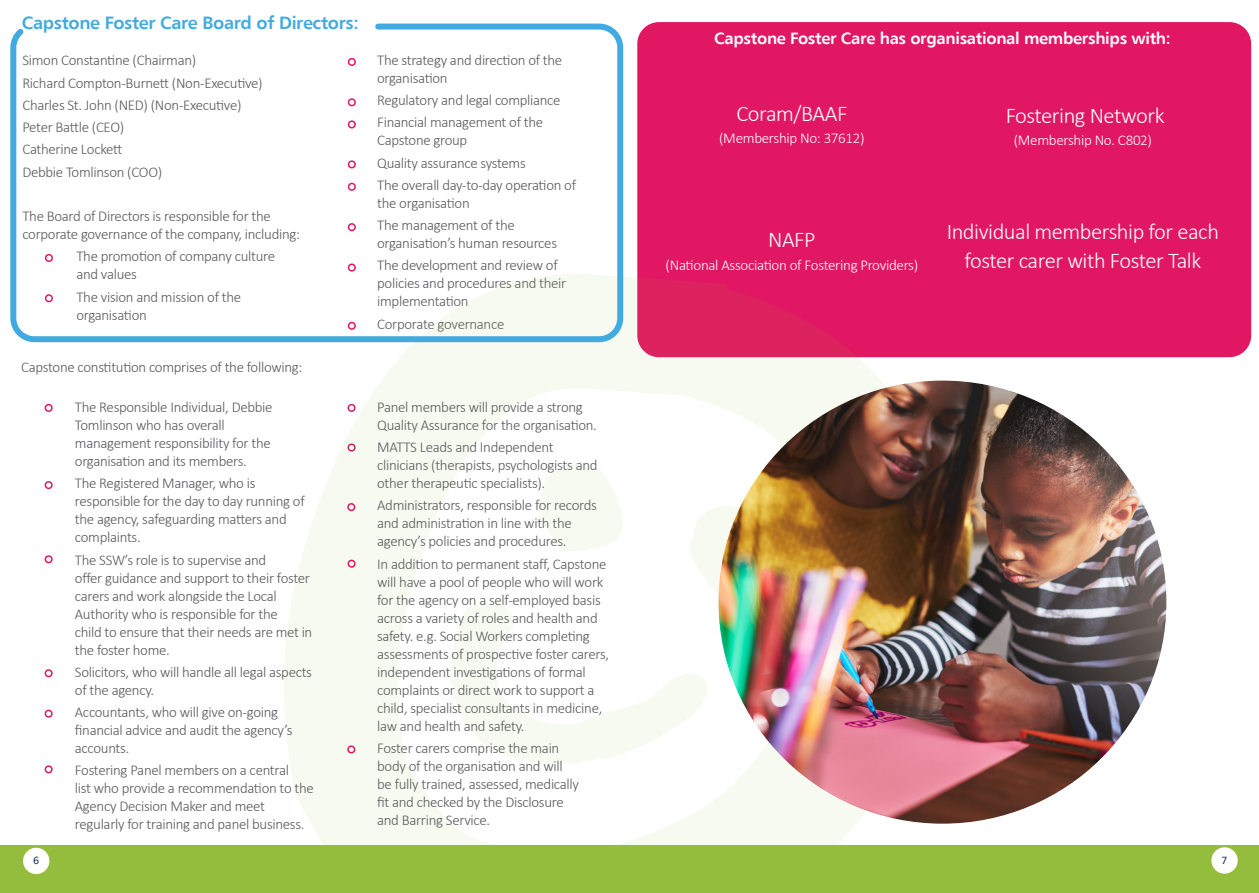
<style>
.page{position:relative;width:1259px;height:893px;background:#fff}
.page>*{position:absolute;margin:0;border:0;box-sizing:border-box;transform-origin:0 0}
.t1{font:300 22.5px/28.5px "Calibri";letter-spacing:-.02em;color:#fff;text-align:center}
.t2{font:700 18px "Humanist 777 BT";letter-spacing:-.02em;color:#41abe1}
.t3{font:700 16.5px "Humanist 777 BT";letter-spacing:-.02em;color:#fff}
.t4{font:300 15px/18px "Calibri";letter-spacing:-.02em;color:#58595b}
.t5{font:300 15px "Calibri";letter-spacing:-.02em;color:#fff}
.t6{font:10.5px "Humanist 777 BT";color:#22305c}
</style>
<div class="page">
<div style="left:641px;top:26px;width:606px;height:327px;background:#e21763;border-radius:18px"></div>
<div style="left:637px;top:22px;width:614px;height:335px;border:8px solid #e21762;border-radius:18px"></div>
<svg style="left:284px;top:271px;width:678px;height:574px"></svg>
<svg style="left:538px;top:462px;width:85px;height:89px"></svg>
<svg style="left:689px;top:503px;width:29px;height:89px"></svg>
<svg style="left:450px;top:603px;width:267px;height:161px"></svg>
<img style="left:718px;top:381px;width:448px;height:443px">
<div style="left:0;top:845px;width:1259px;height:48px;background:#94bc3d"></div>
<div style="left:23px;top:848px;width:26px;height:26px;background:#fff;border-radius:50%"></div>
<div style="left:1211px;top:847px;width:26px;height:27px;background:#fff;border-radius:50%"></div>
<div style="left:45px;top:404px;width:8px;height:8px;border:2px solid #e21762;border-radius:50%"></div>
<div style="left:45px;top:481px;width:8px;height:8px;border:2px solid #e21762;border-radius:50%"></div>
<div style="left:45px;top:555px;width:8px;height:8px;border:2px solid #e21762;border-radius:50%"></div>
<div style="left:45px;top:669px;width:8px;height:8px;border:2px solid #e21762;border-radius:50%"></div>
<div style="left:45px;top:710px;width:8px;height:8px;border:2px solid #e21762;border-radius:50%"></div>
<div style="left:45px;top:765px;width:8px;height:8px;border:2px solid #e21762;border-radius:50%"></div>
<div style="left:347px;top:503px;width:8px;height:8px;border:2px solid #e21762;border-radius:50%"></div>
<div style="left:347px;top:404px;width:8px;height:8px;border:2px solid #e21762;border-radius:50%"></div>
<div style="left:347px;top:443px;width:8px;height:9px;border:2px solid #e21762;border-radius:50%"></div>
<div style="left:347px;top:560px;width:8px;height:8px;border:2px solid #e21762;border-radius:50%"></div>
<svg style="left:10px;top:23px;width:616px;height:322px"></svg>
<div style="left:347px;top:745px;width:8px;height:8px;border:2px solid #e21762;border-radius:50%"></div>
<p class="t2" style="left:22px;top:11px;width:338px">Capstone Foster Care Board of Directors:</p>
<p class="t4" style="left:22px;top:49px;width:242px;line-height:22.2px">Simon Constantine (Chairman)<br>Richard Compton-Burnett (Non-Executive)<br>Charles St. John (NED) (Non-Executive)<br>Peter Battle (CEO)<br>Catherine Lockett<br>Debbie Tomlinson (COO)</p>
<p class="t4" style="left:22px;top:207px;width:279px">The Board of Directors is responsible for the corporate governance of the company, including:</p>
<p class="t4" style="left:76px;top:247px;width:200px">The promotion of company culture and values</p>
<p class="t4" style="left:76px;top:287px;width:166px">The vision and mission of the organisation</p>
<p class="t4" style="left:21px;top:357px;width:283px">Capstone constitution comprises of the following:</p>
<p class="t4" style="left:75px;top:398px;width:199px">The Responsible Individual, Debbie<br>Tomlinson who has overall management responsibility for the organisation and its members.</p>
<p class="t4" style="left:75px;top:474px;width:231px">The Registered Manager, who is responsible for the day to day running of the agency, safeguarding matters and complaints.</p>
<p class="t4" style="left:75px;top:550px;width:239px">The SSW’s role is to supervise and<br>offer guidance and support to their foster carers and work alongside the Local Authority who is responsible for the<br>child to ensure that their needs are met in the foster home.</p>
<p class="t4" style="left:75px;top:663px;width:239px">Solicitors, who will handle all legal aspects of the agency.</p>
<p class="t4" style="left:75px;top:703px;width:219px">Accountants, who will give on-going financial advice and audit the agency’s accounts.</p>
<p class="t4" style="left:75px;top:761px;width:240px">Fostering Panel members on a central<br>list who provide a recommendation to the Agency Decision Maker and meet regularly for training and panel business.</p>
<p class="t4" style="left:377px;top:51px;width:187px">The strategy and direction of the organisation</p>
<p class="t4" style="left:377px;top:89px;width:185px;line-height:22.2px">Regulatory and legal compliance<br>Financial management of the</p>
<p class="t4" style="left:377px;top:129px;width:200px;line-height:22.2px">Capstone group<br>Quality assurance systems<br>The overall day-to-day operation of</p>
<p class="t4" style="left:377px;top:192px;width:139px;line-height:22.2px">the organisation<br>The management of the</p>
<p class="t4" style="left:377px;top:232px;width:182px;line-height:22.2px">organisation’s human resources<br>The development and review of</p>
<p class="t4" style="left:377px;top:274px;width:191px">policies and procedures and their implementation</p>
<p class="t4" style="left:377px;top:314px;width:129px">Corporate governance</p>
<p class="t4" style="left:377px;top:398px;width:221px">Panel members will provide a strong<br>Quality Assurance for the organisation.</p>
<p class="t4" style="left:377px;top:438px;width:222px">MATTS Leads and Independent clinicians (therapists, psychologists and other therapeutic specialists).</p>
<p class="t4" style="left:377px;top:496px;width:221px">Administrators, responsible for records and administration in line with the agency’s policies and procedures.</p>
<p class="t4" style="left:377px;top:555px;width:233px">In addition to permanent staff, Capstone will have a pool of people who will work for the agency on a self-employed basis across a variety of roles and health and safety. e.g. Social Workers completing assessments of prospective foster carers, independent investigations of formal complaints or direct work to support a child, specialist consultants in medicine, law and health and safety.</p>
<p class="t4" style="left:377px;top:739px;width:203px">Foster carers comprise the main body of the organisation and will be fully trained, assessed, medically fit and checked by the Disclosure and Barring Service.</p>
<p class="t3" style="left:714px;top:28px;width:458px">Capstone Foster Care has organisational memberships with:</p>
<h1 class="t1" style="left:736px;top:99px;width:113px">Coram/BAAF</h1>
<p class="t5" style="left:719px;top:129px;width:147px">(Membership No: 37612)</p>
<h1 class="t1" style="left:768px;top:225px;width:49px">NAFP</h1>
<p class="t5" style="left:665px;top:255px;width:254px">(National Association of Fostering Providers)</p>
<h1 class="t1" style="left:1005px;top:101px;width:160px">Fostering Network</h1>
<p class="t5" style="left:1013px;top:131px;width:140px">(Membership No. C802)</p>
<h1 class="t1" style="left:946px;top:217px;width:274px">Individual membership for each foster carer with Foster Talk</h1>
<p class="t6" style="left:33px;top:854px;width:8px">6</p>
<p class="t6" style="left:1221px;top:854px;width:8px">7</p>
</div>
